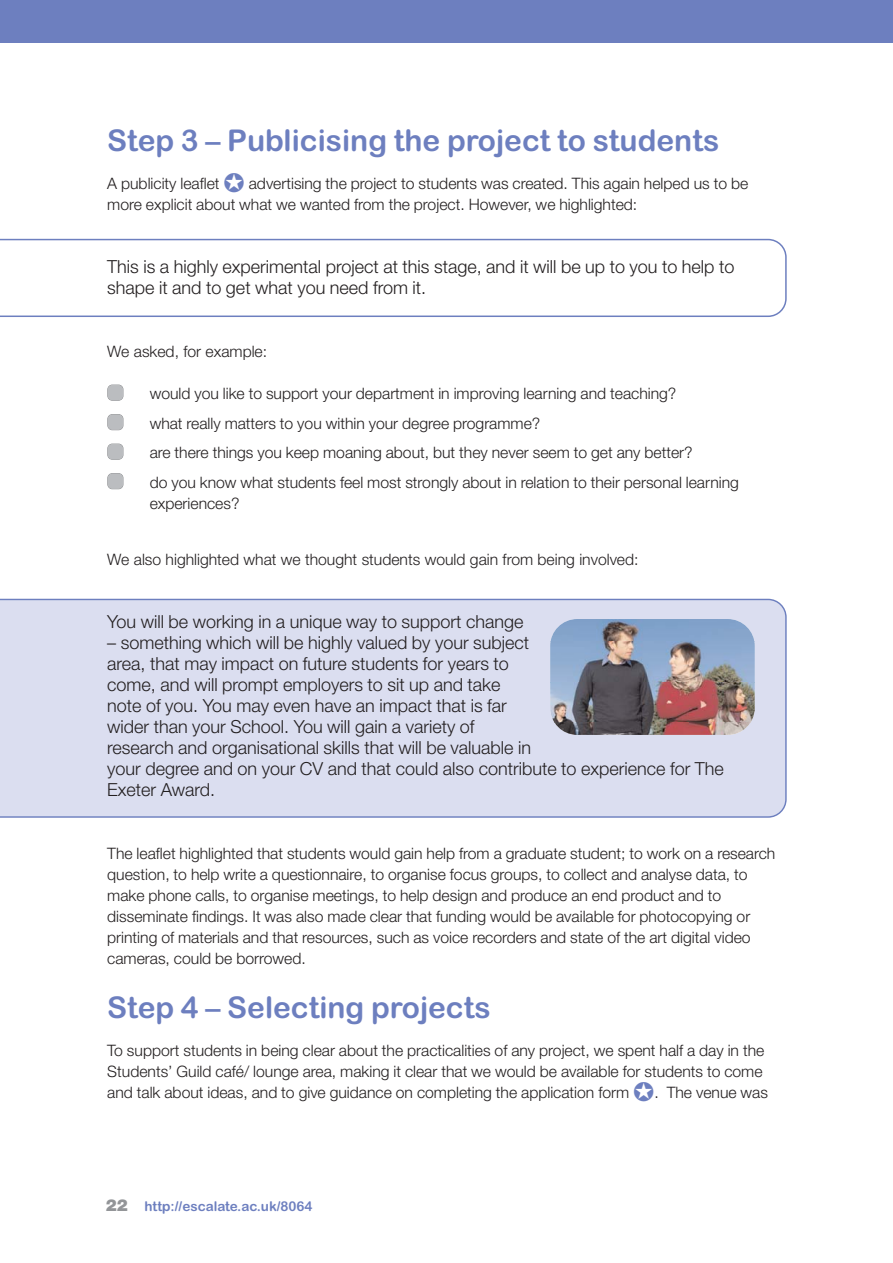
<style>
.page{position:relative;width:893px;height:1263px;background:#fff}
.page>*{position:absolute;margin:0;border:0;box-sizing:border-box;transform-origin:0 0}
.t1{font:30px "Arial Rounded MT Bold";color:#6d7fbf}
.t2{font:300 18px/21px "Helvetica Neue";color:#231f20}
.t3{font:300 15.75px/21px "Helvetica Neue";color:#231f20}
.t4{font:700 13.5px "Arial Rounded MT";color:#6d7fbf}
.s1{color:#6d7fbf}
.s2{font-family:"Helvetica Neue";font-weight:900;font-size:16.5px;color:#939598}
</style>
<div class="page">
<div style="left:0;top:599px;width:787px;height:219px;background:#dbdef0"></div>
<div style="left:108px;top:474px;width:15px;height:14px;background:#bbbdc0;border-radius:4px"></div>
<div style="left:107px;top:473px;width:16px;height:16px;border:2px solid #939598;border-radius:5px"></div>
<div style="left:108px;top:444px;width:15px;height:15px;background:#bbbdc0;border-radius:4px"></div>
<div style="left:107px;top:444px;width:16px;height:16px;border:2px solid #939598;border-radius:5px"></div>
<div style="left:108px;top:415px;width:15px;height:14px;background:#bbbdc0;border-radius:4px"></div>
<div style="left:107px;top:414px;width:16px;height:16px;border:2px solid #939598;border-radius:5px"></div>
<div style="left:108px;top:385px;width:15px;height:15px;background:#bbbdc0;border-radius:4px"></div>
<div style="left:107px;top:384px;width:16px;height:17px;border:2px solid #939598;border-radius:5px"></div>
<div style="left:0;top:0;width:893px;height:43px;background:#6d7fbf"></div>
<svg style="left:0;top:239px;width:787px;height:78px"></svg>
<img style="left:550px;top:619px;width:205px;height:116px">
<h1 class="t1" style="left:107px;top:129px;width:613px">Step 3 – Publicising the project to students</h1>
<p class="t3" style="left:107px;top:175px;width:642px">A publicity leaflet <span class="s1">✪</span> advertising the project to students was created. This again helped us to be more explicit about what we wanted from the project. However, we highlighted:</p>
<p class="t2" style="left:107px;top:258px;width:629px">This is a highly experimental project at this stage, and it will be up to you to help to shape it and to get what you need from it.</p>
<p class="t3" style="left:107px;top:343px;width:161px">We asked, for example:</p>
<p class="t3" style="left:150px;top:380px;width:591px;line-height:29.5px">would you like to support your department in improving learning and teaching?<br>what really matters to you within your degree programme?<br>are there things you keep moaning about, but they never seem to get any better?<br>do you know what students feel most strongly about in relation to their personal learning</p>
<p class="t3" style="left:150px;top:494px;width:91px">experiences?</p>
<p class="t3" style="left:107px;top:551px;width:533px">We also highlighted what we thought students would gain from being involved:</p>
<p class="t2" style="left:107px;top:613px;width:418px">You will be working in a unique way to support change</p>
<p class="t2" style="left:107px;top:634px;width:618px">– something which will be highly valued by your subject<br>area, that may impact on future students for years to<br>come, and will prompt employers to sit up and take<br>note of you. You may even have an impact that is far<br>wider than your School. You will gain a variety of<br>research and organisational skills that will be valuable in<br>your degree and on your CV and that could also contribute to experience for The Exeter Award.</p>
<p class="t3" style="left:107px;top:845px;width:670px">The leaflet highlighted that students would gain help from a graduate student; to work on a research question, to help write a questionnaire, to organise focus groups, to collect and analyse data, to make phone calls, to organise meetings, to help design and produce an end product and to disseminate findings. It was also made clear that funding would be available for photocopying or printing of materials and that resources, such as voice recorders and state of the art digital video cameras, could be borrowed.</p>
<h1 class="t1" style="left:107px;top:996px;width:385px">Step 4 – Selecting projects</h1>
<p class="t3" style="left:107px;top:1042px;width:662px">To support students in being clear about the practicalities of any project, we spent half a day in the<br>Students’ Guild café/ lounge area, making it clear that we would be available for students to come and talk about ideas, and to give guidance on completing the application form <span class="s1">✪</span>. The venue was</p>
<p class="t4" style="left:106px;top:1201px;width:208px"><span class="s2">22</span> http://escalate.ac.uk/8064</p>
</div>
